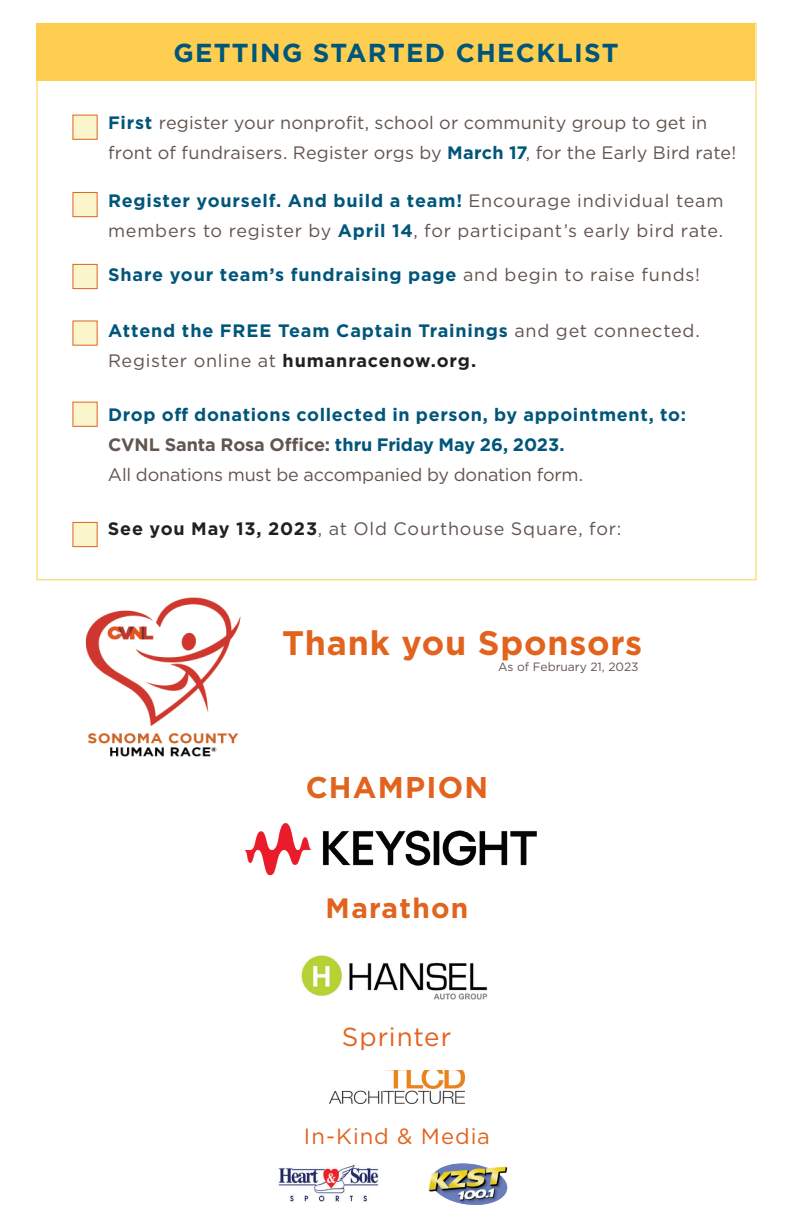
<style>
.page{position:relative;width:792px;height:1224px;background:#fff}
.page>*{position:absolute;margin:0;border:0;box-sizing:border-box;transform-origin:0 0}
.t1{font:700 34px "Gotham";letter-spacing:.025em;color:#e1631e}
.t2{font:700 30px "Gotham";letter-spacing:.04em;color:#e1631e}
.t3{font:700 28px "Gotham";letter-spacing:.045em;color:#e1631e}
.t4{font:700 26px "Gotham";letter-spacing:.05em;color:#00567a}
.t5{font:26px "Gotham";letter-spacing:.035em;color:#e1631e}
.t6{font:22px "Gotham";letter-spacing:.045em;color:#e1631e}
.t7{font:700 18px/30px "Gotham";letter-spacing:.035em;color:#00567a}
.t8{font:18px/30px "Gotham";letter-spacing:.04em;color:#62544e}
.t9{font:18px/30px "Gotham";letter-spacing:.015em;color:#62544e}
.t10{font:12px "Gotham";color:#62544e}
.s1{font-weight:700;color:#00567a}
.s2{font-weight:400;color:#62544e}
.s3{color:#231f20}
.s4{color:#62544e}
.s5{font-weight:700;color:#231f20}
</style>
<div class="page">
<div style="left:36px;top:23px;width:719px;height:57px;background:#fece51"></div>
<div style="left:72px;top:115px;width:26px;height:25px;background:#fbf5cc"></div>
<div style="left:72px;top:192px;width:26px;height:25px;background:#fbf5cc;border:1px solid #e1631e"></div>
<div style="left:72px;top:264px;width:26px;height:25px;background:#fbf5cc;border:1px solid #e1631e"></div>
<div style="left:72px;top:321px;width:26px;height:25px;background:#fbf5cc"></div>
<div style="left:72px;top:402px;width:26px;height:25px;background:#fbf5cc"></div>
<div style="left:72px;top:522px;width:26px;height:25px;background:#fbf5cc;border:1px solid #e1631e"></div>
<img style="left:85px;top:597px;width:156px;height:160px">
<img style="left:244px;top:823px;width:293px;height:53px">
<img style="left:301px;top:955px;width:187px;height:45px">
<img style="left:329px;top:1070px;width:136px;height:33px">
<img style="left:278px;top:1164px;width:101px;height:38px">
<img style="left:428px;top:1163px;width:80px;height:41px">
<h3 class="t4" style="left:173px;top:36px;width:447px">GETTING STARTED CHECKLIST</h3>
<p class="t9" style="left:108px;top:107px;width:630px"><span class="s1">First</span> register your nonprofit, school or community group to get in front of fundraisers. Register orgs by <span class="s1">March 17</span>, for the Early Bird rate!</p>
<p class="t8" style="left:108px;top:185px;width:617px"><span class="s1">Register yourself. And build a team!</span> Encourage individual team members to register by <span class="s1">April 14</span>, for participant’s early bird rate.</p>
<p class="t7" style="left:108px;top:260px;width:593px">Share your team’s fundraising page <span class="s2">and begin to raise funds!</span></p>
<p class="t7" style="left:108px;top:316px;width:593px">Attend the FREE Team Captain Trainings <span class="s2">and get connected.<br>Register online at</span> <span class="s3">humanracenow.org.</span></p>
<p class="t7" style="left:108px;top:400px;width:580px">Drop off donations collected in person, by appointment, to:<br><span class="s4">CVNL Santa Rosa Office:</span> thru Friday May 26, 2023.<br><span class="s2">All donations must be accompanied by donation form.</span></p>
<p class="t8" style="left:108px;top:513px;width:515px"><span class="s5">See you May 13, 2023</span>, at Old Courthouse Square, for:</p>
<h1 class="t1" style="left:282px;top:620px;width:362px">Thank you Sponsors</h1>
<p class="t10" style="left:498px;top:659px;width:142px">As of February 21, 2023</p>
<h2 class="t2" style="left:306px;top:767px;width:184px">CHAMPION</h2>
<h3 class="t3" style="left:326px;top:890px;width:144px">Marathon</h3>
<h3 class="t5" style="left:342px;top:1020px;width:111px">Sprinter</h3>
<p class="t6" style="left:304px;top:1123px;width:188px">In-Kind &amp; Media</p>
</div>
